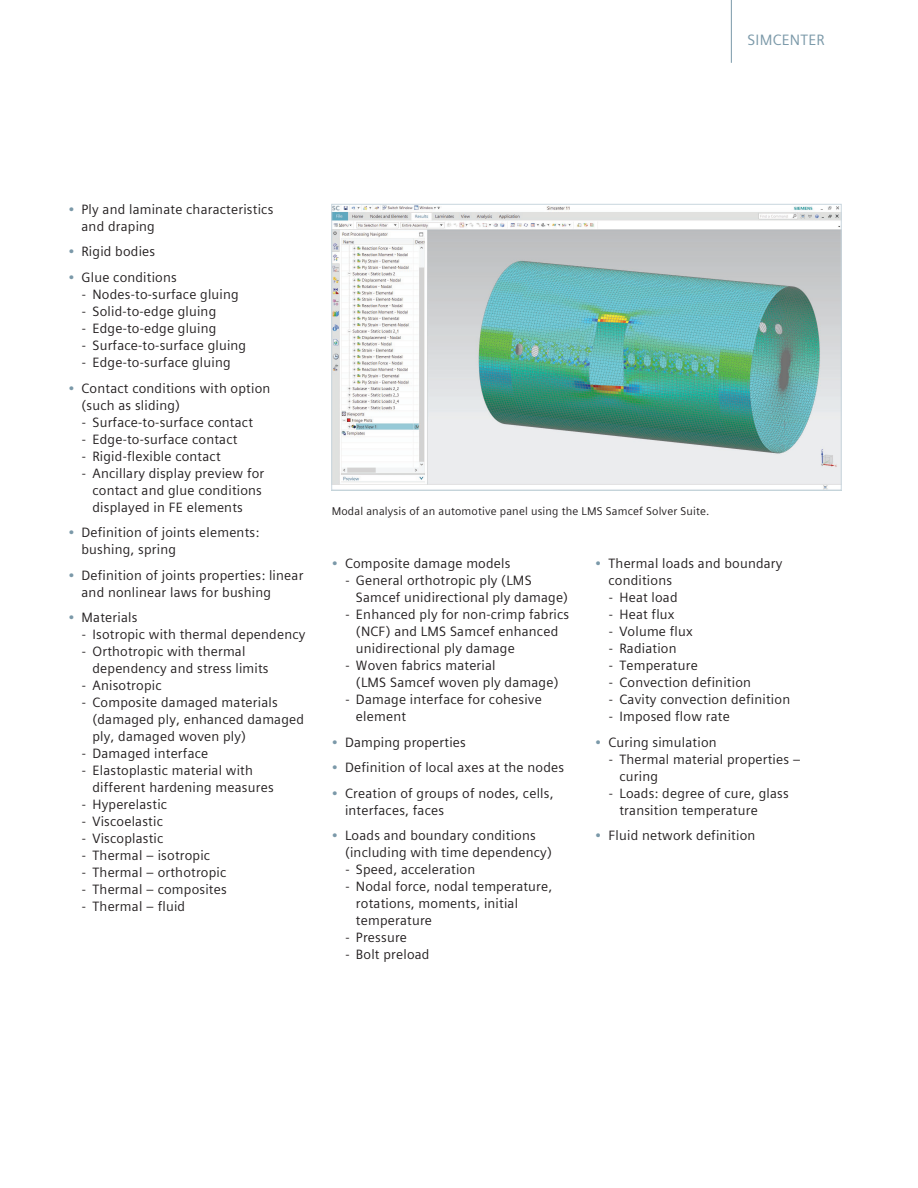
<style>
.page{position:relative;width:918px;height:1188px;background:#fff}
.page>*{position:absolute;margin:0;border:0;box-sizing:border-box;transform-origin:0 0}
.t1{font:15px "Siemens Sans Global";letter-spacing:.015em;color:#7b99a9}
.t2{font:13.5px/17px "Siemens Sans Global";letter-spacing:.015em;color:#231f20}
.t3{font:11.25px "Siemens Sans Global";letter-spacing:.015em;color:#231f20}
.s1{color:#7b99a9}
</style>
<div class="page">
<hr style="left:731px;top:0;width:1px;height:63px;background:#7b99a9">
<img style="left:334px;top:206px;width:505px;height:282px">
<div style="left:332px;top:204px;width:509px;height:286px;border:1px solid #c9d6de"></div>
<p class="t1" style="left:748px;top:29px;width:79px">SIMCENTER</p>
<p class="t2" style="left:82px;top:201px;width:193px;text-indent:-14px"><span class="s1">•</span> Ply and laminate characteristics and draping</p>
<p class="t2" style="left:68px;top:243px;width:89px"><span class="s1">•</span> Rigid bodies</p>
<p class="t2" style="left:68px;top:269px;width:110px"><span class="s1">•</span> Glue conditions</p>
<p class="t2" style="left:82px;top:286px;width:158px">- Nodes-to-surface gluing</p>
<p class="t2" style="left:82px;top:303px;width:136px">- Solid-to-edge gluing</p>
<p class="t2" style="left:82px;top:320px;width:136px">- Edge-to-edge gluing</p>
<p class="t2" style="left:82px;top:337px;width:166px">- Surface-to-surface gluing</p>
<p class="t2" style="left:82px;top:354px;width:150px">- Edge-to-surface gluing</p>
<p class="t2" style="left:82px;top:380px;width:190px;text-indent:-14px"><span class="s1">•</span> Contact conditions with option (such as sliding)</p>
<p class="t2" style="left:82px;top:414px;width:173px">- Surface-to-surface contact</p>
<p class="t2" style="left:82px;top:431px;width:157px">- Edge-to-surface contact</p>
<p class="t2" style="left:82px;top:448px;width:140px">- Rigid-flexible contact</p>
<p class="t2" style="left:92px;top:465px;width:173px;text-indent:-11px">- Ancillary display preview for contact and glue conditions displayed in FE elements</p>
<p class="t2" style="left:82px;top:524px;width:179px;text-indent:-14px"><span class="s1">•</span> Definition of joints elements: bushing, spring</p>
<p class="t2" style="left:82px;top:567px;width:223px;text-indent:-14px"><span class="s1">•</span> Definition of joints properties: linear and nonlinear laws for bushing</p>
<p class="t2" style="left:68px;top:609px;width:71px"><span class="s1">•</span> Materials</p>
<p class="t2" style="left:82px;top:626px;width:225px">- Isotropic with thermal dependency</p>
<p class="t2" style="left:92px;top:643px;width:178px;text-indent:-11px">- Orthotropic with thermal dependency and stress limits</p>
<p class="t2" style="left:82px;top:677px;width:81px">- Anisotropic</p>
<p class="t2" style="left:92px;top:694px;width:213px;text-indent:-11px">- Composite damaged materials (damaged ply, enhanced damaged ply, damaged woven ply)</p>
<p class="t2" style="left:82px;top:745px;width:128px">- Damaged interface</p>
<p class="t2" style="left:92px;top:762px;width:183px;text-indent:-11px">- Elastoplastic material with different hardening measures</p>
<p class="t2" style="left:82px;top:796px;width:87px">- Hyperelastic</p>
<p class="t2" style="left:82px;top:813px;width:83px">- Viscoelastic</p>
<p class="t2" style="left:82px;top:830px;width:83px">- Viscoplastic</p>
<p class="t2" style="left:82px;top:847px;width:130px">- Thermal – isotropic</p>
<p class="t2" style="left:82px;top:864px;width:146px">- Thermal – orthotropic</p>
<p class="t2" style="left:82px;top:881px;width:146px">- Thermal – composites</p>
<p class="t2" style="left:82px;top:898px;width:105px">- Thermal – fluid</p>
<p class="t3" style="left:332px;top:503px;width:379px">Modal analysis of an automotive panel using the LMS Samcef Solver Suite.</p>
<p class="t2" style="left:332px;top:555px;width:180px"><span class="s1">•</span> Composite damage models</p>
<p class="t2" style="left:356px;top:572px;width:214px;text-indent:-11px">- General orthotropic ply (LMS<br>Samcef unidirectional ply damage)</p>
<p class="t2" style="left:356px;top:606px;width:215px;text-indent:-11px">- Enhanced ply for non-crimp fabrics (NCF) and LMS Samcef enhanced unidirectional ply damage</p>
<p class="t2" style="left:356px;top:657px;width:204px;text-indent:-11px">- Woven fabrics material<br>(LMS Samcef woven ply damage)</p>
<p class="t2" style="left:356px;top:691px;width:187px;text-indent:-11px">- Damage interface for cohesive element</p>
<p class="t2" style="left:332px;top:734px;width:136px"><span class="s1">•</span> Damping properties</p>
<p class="t2" style="left:332px;top:759px;width:234px"><span class="s1">•</span> Definition of local axes at the nodes</p>
<p class="t2" style="left:345px;top:785px;width:210px;text-indent:-14px"><span class="s1">•</span> Creation of groups of nodes, cells, interfaces, faces</p>
<p class="t2" style="left:345px;top:827px;width:208px;text-indent:-14px"><span class="s1">•</span> Loads and boundary conditions (including with time dependency)</p>
<p class="t2" style="left:345px;top:861px;width:132px">- Speed, acceleration</p>
<p class="t2" style="left:356px;top:878px;width:198px;text-indent:-11px">- Nodal force, nodal temperature, rotations, moments, initial temperature</p>
<p class="t2" style="left:345px;top:929px;width:63px">- Pressure</p>
<p class="t2" style="left:345px;top:946px;width:86px">- Bolt preload</p>
<p class="t2" style="left:608px;top:555px;width:176px;text-indent:-14px"><span class="s1">•</span> Thermal loads and boundary conditions</p>
<p class="t2" style="left:609px;top:589px;width:70px">- Heat load</p>
<p class="t2" style="left:609px;top:606px;width:67px">- Heat flux</p>
<p class="t2" style="left:609px;top:623px;width:85px">- Volume flux</p>
<p class="t2" style="left:609px;top:640px;width:69px">- Radiation</p>
<p class="t2" style="left:609px;top:657px;width:91px">- Temperature</p>
<p class="t2" style="left:609px;top:674px;width:144px">- Convection definition</p>
<p class="t2" style="left:609px;top:691px;width:183px">- Cavity convection definition</p>
<p class="t2" style="left:609px;top:708px;width:123px">- Imposed flow rate</p>
<p class="t2" style="left:595px;top:734px;width:123px"><span class="s1">•</span> Curing simulation</p>
<p class="t2" style="left:619px;top:751px;width:183px;text-indent:-11px">- Thermal material properties – curing</p>
<p class="t2" style="left:619px;top:785px;width:171px;text-indent:-11px">- Loads: degree of cure, glass transition temperature</p>
<p class="t2" style="left:595px;top:827px;width:162px"><span class="s1">•</span> Fluid network definition</p>
</div>
